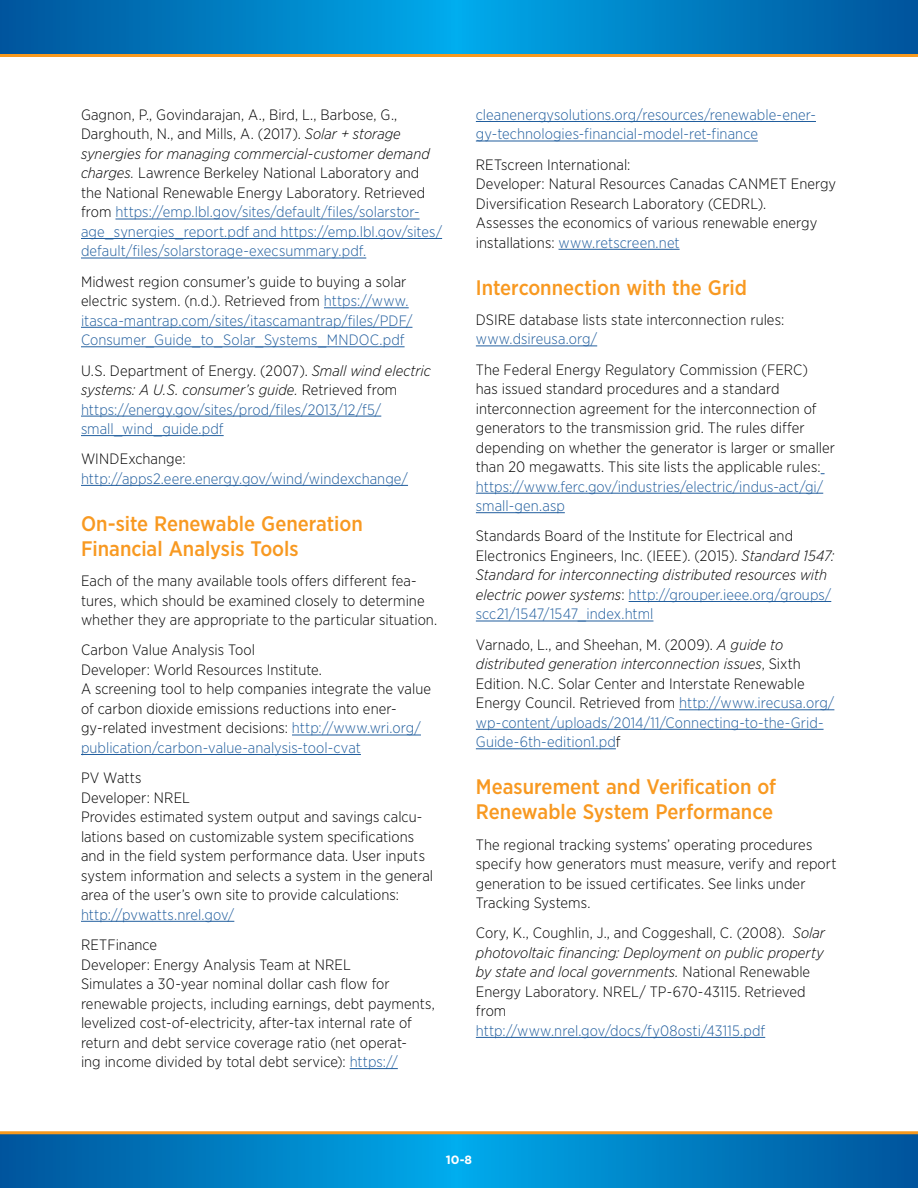
<style>
.page{position:relative;width:918px;height:1188px;background:#fff}
.page>*{position:absolute;margin:0;border:0;box-sizing:border-box;transform-origin:0 0}
.Heading_2{font:500 21px/25.2px "Gotham Narrow";color:#f89921}
.body_text{font:300 15px/19.5px "Gotham Narrow";letter-spacing:.005em;color:#000}
.body_text-2{font:300 15px/19.5px "Gotham Narrow";letter-spacing:.005em;color:#215e9e}
.t1{font:700 12px "Gotham";color:#fff}
.s1{font-style:italic}
.s2{color:#215e9e}
.s3{color:#000}
.s4{font-style:italic;color:#000}
</style>
<div class="page">
<svg style="left:0;top:0;width:918px;height:54px;background:#007ec2"></svg>
<svg style="left:0;top:1134px;width:918px;height:54px;background:#017ec1"></svg>
<hr style="left:0;top:1131px;width:918px;height:3px;background:#f8991d">
<hr style="left:0;top:54px;width:918px;height:3px;background:#f8991d">
<hr style="left:115px;top:219px;width:305px;height:1px;background:#215e9e">
<hr style="left:81px;top:238px;width:361px;height:1px;background:#215e9e">
<hr style="left:81px;top:258px;width:285px;height:1px;background:#215e9e">
<hr style="left:324px;top:307px;width:85px;height:1px;background:#215e9e">
<hr style="left:81px;top:327px;width:331px;height:1px;background:#215e9e">
<hr style="left:81px;top:346px;width:324px;height:1px;background:#215e9e">
<hr style="left:81px;top:416px;width:300px;height:1px;background:#215e9e">
<hr style="left:81px;top:435px;width:143px;height:1px;background:#215e9e">
<hr style="left:81px;top:485px;width:327px;height:1px;background:#215e9e">
<hr style="left:292px;top:735px;width:129px;height:1px;background:#215e9e">
<hr style="left:81px;top:754px;width:280px;height:1px;background:#215e9e">
<hr style="left:81px;top:921px;width:153px;height:1px;background:#215e9e">
<hr style="left:350px;top:1068px;width:48px;height:1px;background:#215e9e">
<hr style="left:476px;top:121px;width:340px;height:1px;background:#215e9e">
<hr style="left:476px;top:141px;width:282px;height:1px;background:#215e9e">
<hr style="left:559px;top:249px;width:121px;height:1px;background:#215e9e">
<hr style="left:476px;top:346px;width:121px;height:1px;background:#215e9e">
<hr style="left:476px;top:493px;width:347px;height:1px;background:#215e9e">
<hr style="left:476px;top:512px;width:89px;height:1px;background:#215e9e">
<hr style="left:629px;top:601px;width:202px;height:1px;background:#215e9e">
<hr style="left:476px;top:621px;width:177px;height:1px;background:#215e9e">
<hr style="left:679px;top:709px;width:155px;height:1px;background:#215e9e">
<hr style="left:476px;top:729px;width:348px;height:1px;background:#215e9e">
<hr style="left:476px;top:748px;width:140px;height:1px;background:#215e9e">
<hr style="left:476px;top:1037px;width:289px;height:1px;background:#215e9e">
<p class="body_text" style="left:81px;top:105px;width:363px">Gagnon, P., Govindarajan, A., Bird, L., Barbose, G., Darghouth, N., and Mills, A. (2017). <span class="s1">Solar + storage synergies for managing commercial-customer demand charges.</span> Lawrence Berkeley National Laboratory and the National Renewable Energy Laboratory. Retrieved from <span class="s2">https://emp.lbl.gov/sites/default/files/solarstor&shy;age_synergies_report.pdf and https://emp.lbl.gov/sites/ default/files/solarstorage-execsummary.pdf.</span></p>
<p class="body_text-2" style="left:81px;top:271px;width:333px"><span class="s3">Midwest region consumer’s guide to buying a solar electric system. (n.d.). Retrieved from</span> https://www. itasca-mantrap.com/sites/itascamantrap/files/PDF/ Consumer_Guide_to_Solar_Systems_MNDOC.pdf</p>
<p class="body_text-2" style="left:81px;top:360px;width:351px"><span class="s3">U.S. Department of Energy. (2007).</span> <span class="s4">Small wind electric systems: A U.S. consumer’s guide.</span> <span class="s3">Retrieved from </span>https://energy.gov/sites/prod/files/2013/12/f5/ small_wind_guide.pdf</p>
<p class="body_text-2" style="left:81px;top:449px;width:329px"><span class="s3">WINDExchange: </span>http://apps2.eere.energy.gov/wind/windexchange/</p>
<p class="Heading_2" style="left:81px;top:510px;width:283px">On-site Renewable Generation<br>Financial Analysis Tools</p>
<p class="body_text" style="left:81px;top:571px;width:358px">Each of the many available tools offers different fea&shy;tures, which should be examined closely to determine whether they are appropriate to the particular situation.</p>
<p class="body_text" style="left:81px;top:640px;width:352px">Carbon Value Analysis Tool<br>Developer: World Resources Institute.<br>A screening tool to help companies integrate the value of carbon dioxide emissions reductions into ener&shy;gy-related investment decisions: <span class="s2">http://www.wri.org/ publication/carbon-value-analysis-tool-cvat</span></p>
<p class="body_text" style="left:81px;top:768px;width:354px">PV Watts<br>Developer: NREL<br>Provides estimated system output and savings calcu&shy;lations based on customizable system specifications and in the field system performance data. User inputs system information and selects a system in the general area of the user’s own site to provide calculations: <span class="s2">http://pvwatts.nrel.gov/</span></p>
<p class="body_text" style="left:81px;top:935px;width:355px">RETFinance<br>Developer: Energy Analysis Team at NREL<br>Simulates a 30-year nominal dollar cash flow for renewable projects, including earnings, debt payments, levelized cost-of-electricity, after-tax internal rate of return and debt service coverage ratio (net operat-<br>ing income divided by total debt service): <span class="s2">https://</span></p>
<p class="body_text-2" style="left:476px;top:105px;width:342px">cleanenergysolutions.org/resources/renewable-ener&shy;gy-technologies-financial-model-ret-finance</p>
<p class="body_text" style="left:476px;top:154px;width:362px">RETscreen International:<br>Developer: Natural Resources Canadas CANMET Energy Diversification Research Laboratory (CEDRL).<br>Assesses the economics of various renewable energy installations: <span class="s2">www.retscreen.net</span></p>
<p class="Heading_2" style="left:476px;top:274px;width:273px">Interconnection with the Grid</p>
<p class="body_text" style="left:476px;top:310px;width:310px">DSIRE database lists state interconnection rules: <span class="s2">www.dsireusa.org/</span></p>
<p class="body_text" style="left:476px;top:359px;width:361px">The Federal Energy Regulatory Commission (FERC)<br>has issued standard procedures and a standard interconnection agreement for the interconnection of generators to the transmission grid. The rules differ depending on whether the generator is larger or smaller than 20 megawatts. This site lists the applicable rules: <span class="s2">https://www.ferc.gov/industries/electric/indus-act/gi/ small-gen.asp</span></p>
<p class="body_text" style="left:476px;top:526px;width:360px">Standards Board of the Institute for Electrical and Electronics Engineers, Inc. (IEEE). (2015). <span class="s1">Standard 1547:<br>Standard for interconnecting distributed resources with electric power systems</span>: <span class="s2">http://grouper.ieee.org/groups/ scc21/1547/1547_index.html</span></p>
<p class="body_text" style="left:476px;top:634px;width:360px">Varnado, L., and Sheehan, M. (2009). <span class="s1">A guide to distributed generation interconnection issues</span>, Sixth Edition. N.C. Solar Center and Interstate Renewable Energy Council. Retrieved from <span class="s2">http://www.irecusa.org/ wp-content/uploads/2014/11/Connecting-to-the-Grid-Guide-6th-edition1.pd</span>f</p>
<p class="Heading_2" style="left:476px;top:774px;width:302px">Measurement and Verification of<br>Renewable System Performance</p>
<p class="body_text" style="left:476px;top:834px;width:362px">The regional tracking systems’ operating procedures specify how generators must measure, verify and report generation to be issued certificates. See links under Tracking Systems.</p>
<p class="body_text" style="left:476px;top:923px;width:351px">Cory, K., Coughlin, J., and Coggeshall, C. (2008). <span class="s1">Solar photovoltaic financing: Deployment on public property by state and local governments.</span> National Renewable Energy Laboratory. NREL/ TP-670-43115. Retrieved from<br><span class="s2">http://www.nrel.gov/docs/fy08osti/43115.pdf</span></p>
<p class="t1" style="left:446px;top:1152px;width:28px">10-8</p>
</div>
